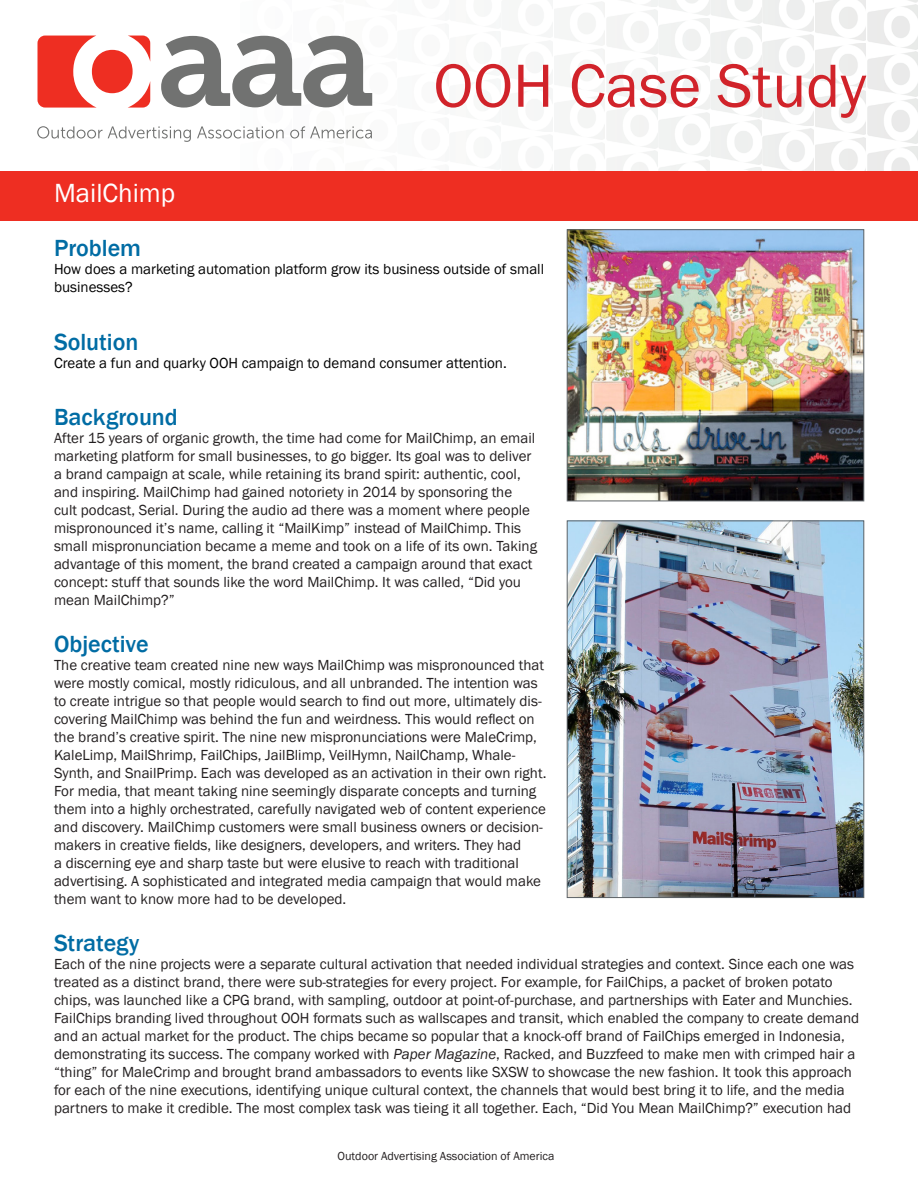
<style>
.page{position:relative;width:918px;height:1188px;background:#fff}
.page>*{position:absolute;margin:0;border:0;box-sizing:border-box;transform-origin:0 0}
.t1{font:63px "Franklin Gothic";color:#d1232a}
.t2{font:27px "Franklin Gothic";color:#fff}
.t3{font:500 24px "Franklin Gothic";color:#006ca4}
.t4{font:15px/18px "Franklin Gothic";color:#231f20}
.t5{font:15px/18px "Franklin Gothic";color:#000}
.t6{font:12px "Franklin Gothic";color:#231f20}
.s1{font-style:italic}
</style>
<div class="page">
<img style="left:815px;top:43px;width:51px;height:44px">
<img style="left:815px;top:0;width:51px;height:40px">
<img style="left:372px;top:93px;width:1px;height:13px">
<img style="left:815px;top:137px;width:51px;height:34px">
<img style="left:867px;top:5px;width:51px;height:44px">
<img style="left:907px;top:0;width:11px;height:2px">
<img style="left:867px;top:52px;width:51px;height:44px">
<img style="left:867px;top:99px;width:51px;height:44px">
<img style="left:867px;top:146px;width:51px;height:25px">
<svg style="left:37px;top:126px;width:154px;height:16px"></svg>
<svg style="left:197px;top:126px;width:87px;height:13px"></svg>
<svg style="left:290px;top:126px;width:82px;height:13px"></svg>
<svg style="left:38px;top:36px;width:112px;height:72px"></svg>
<svg style="left:161px;top:36px;width:211px;height:72px"></svg>
<div style="left:0;top:171px;width:918px;height:50px;background:#ee2e22"></div>
<img style="left:569px;top:232px;width:293px;height:267px">
<div style="left:567px;top:230px;width:297px;height:271px;border:1px solid #5e6367"></div>
<img style="left:569px;top:523px;width:293px;height:373px">
<div style="left:567px;top:521px;width:297px;height:377px;border:1px solid #5e6367"></div>
<p class="t2" style="left:54px;top:176px;width:123px">MailChimp</p>
<p class="t1" style="left:434px;top:47px;width:434px">OOH Case Study</p>
<p class="t3" style="left:54px;top:233px;width:89px">Problem</p>
<p class="t5" style="left:54px;top:261px;width:492px">How does a marketing automation platform grow its business outside of small businesses?</p>
<p class="t3" style="left:54px;top:327px;width:86px">Solution</p>
<p class="t5" style="left:54px;top:354px;width:454px">Create a fun and quarky OOH campaign to demand consumer attention.</p>
<p class="t3" style="left:54px;top:403px;width:125px">Background</p>
<p class="t4" style="left:54px;top:430px;width:485px">After 15 years of organic growth, the time had come for MailChimp, an email marketing platform for small businesses, to go bigger. Its goal was to deliver a brand campaign at scale, while retaining its brand spirit: authentic, cool, and inspiring. MailChimp had gained notoriety in 2014 by sponsoring the cult podcast, Serial. During the audio ad there was a moment where people mispronounced it’s name, calling it “MailKimp” instead of MailChimp. This small mispronunciation became a meme and took on a life of its own. Taking advantage of this moment, the brand created a campaign around that exact concept: stuff that sounds like the word MailChimp. It was called, “Did you mean MailChimp?”</p>
<p class="t3" style="left:54px;top:629px;width:96px">Objective</p>
<p class="t4" style="left:54px;top:657px;width:494px">The creative team created nine new ways MailChimp was mispronounced that were mostly comical, mostly ridiculous, and all unbranded. The intention was to create intrigue so that people would search to find out more, ultimately dis&shy;covering MailChimp was behind the fun and weirdness. This would reflect on the brand’s creative spirit. The nine new mispronunciations were MaleCrimp, KaleLimp, MailShrimp, FailChips, JailBlimp, VeilHymn, NailChamp, Whale-Synth, and SnailPrimp. Each was developed as an activation in their own right.<br>For media, that meant taking nine seemingly disparate concepts and turning them into a highly orchestrated, carefully navigated web of content experience and discovery. MailChimp customers were small business owners or decision&shy;makers in creative fields, like designers, developers, and writers. They had<br>a discerning eye and sharp taste but were elusive to reach with traditional advertising. A sophisticated and integrated media campaign that would make them want to know more had to be developed.</p>
<p class="t3" style="left:54px;top:928px;width:87px">Strategy</p>
<p class="t4" style="left:54px;top:955px;width:807px">Each of the nine projects were a separate cultural activation that needed individual strategies and context. Since each one was treated as a distinct brand, there were sub-strategies for every project. For example, for FailChips, a packet of broken potato chips, was launched like a CPG brand, with sampling, outdoor at point-of-purchase, and partnerships with Eater and Munchies.<br>FailChips branding lived throughout OOH formats such as wallscapes and transit, which enabled the company to create demand and an actual market for the product. The chips became so popular that a knock-off brand of FailChips emerged in Indonesia, demonstrating its success. The company worked with <span class="s1">Paper Magazine</span>, Racked, and Buzzfeed to make men with crimped hair a “thing” for MaleCrimp and brought brand ambassadors to events like SXSW to showcase the new fashion. It took this approach for each of the nine executions, identifying unique cultural context, the channels that would best bring it to life, and the media partners to make it credible. The most complex task was tieing it all together. Each, “Did You Mean MailChimp?” execution had</p>
<p class="t6" style="left:338px;top:1148px;width:219px">Outdoor Advertising Association of America</p>
</div>
